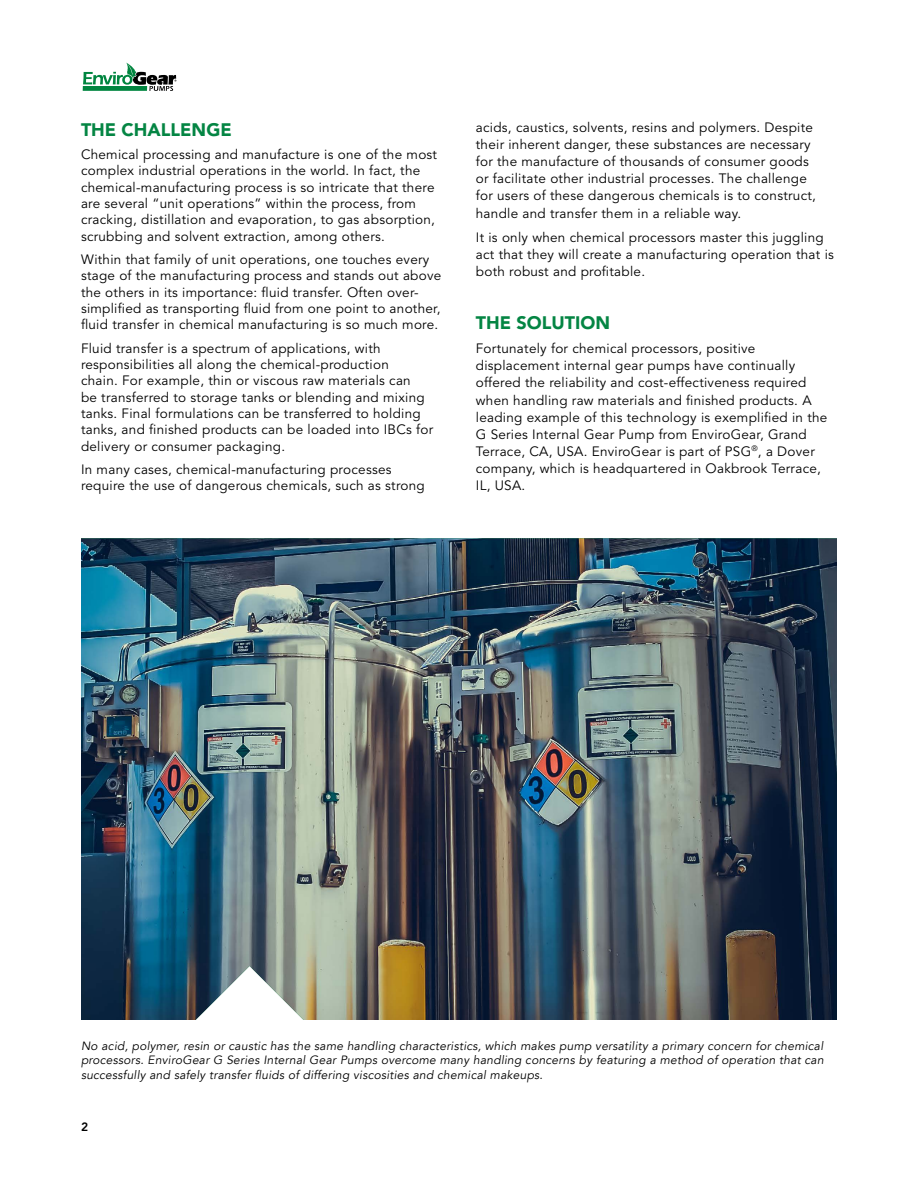
<style>
.page{position:relative;width:918px;height:1188px;background:#fff}
.page>*{position:absolute;margin:0;border:0;box-sizing:border-box;transform-origin:0 0}
.t1{font:900 18px "Avenir";color:#048543}
.t2{font:13.5px/16.4px "Avenir";letter-spacing:.02em;color:#000}
.t3{font:italic 12px/14.4px "Avenir LT";letter-spacing:.02em;color:#000;text-align:justify}
.t4{font:800 12px "Avenir";color:#000}
</style>
<div class="page">
<img style="left:81px;top:538px;width:756px;height:482px">
<svg style="left:83px;top:63px;width:93px;height:28px"></svg>
<h1 class="t1" style="left:81px;top:119px;width:152px">THE CHALLENGE</h1>
<p class="t2" style="left:81px;top:146px;width:358px">Chemical processing and manufacture is one of the most complex industrial operations in the world. In fact, the chemical-manufacturing process is so intricate that there are several “unit operations” within the process, from cracking, distillation and evaporation, to gas absorption, scrubbing and solvent extraction, among others.</p>
<p class="t2" style="left:81px;top:251px;width:362px">Within that family of unit operations, one touches every stage of the manufacturing process and stands out above the others in its importance: fluid transfer. Often over&shy;simplified as transporting fluid from one point to another, fluid transfer in chemical manufacturing is so much more.</p>
<p class="t2" style="left:81px;top:340px;width:354px">Fluid transfer is a spectrum of applications, with responsibilities all along the chemical-production<br>chain. For example, thin or viscous raw materials can<br>be transferred to storage tanks or blending and mixing tanks. Final formulations can be transferred to holding tanks, and finished products can be loaded into IBCs for delivery or consumer packaging.</p>
<p class="t2" style="left:81px;top:461px;width:345px">In many cases, chemical-manufacturing processes require the use of dangerous chemicals, such as strong</p>
<p class="t2" style="left:476px;top:119px;width:342px;line-height:17.1px">acids, caustics, solvents, resins and polymers. Despite their inherent danger, these substances are necessary for the manufacture of thousands of consumer goods or facilitate other industrial processes. The challenge for users of these dangerous chemicals is to construct, handle and transfer them in a reliable way.</p>
<p class="t2" style="left:476px;top:229px;width:360px;line-height:17.1px">It is only when chemical processors master this juggling act that they will create a manufacturing operation that is both robust and profitable.</p>
<h1 class="t1" style="left:476px;top:312px;width:136px">THE SOLUTION</h1>
<p class="t2" style="left:476px;top:340px;width:353px;line-height:17.1px">Fortunately for chemical processors, positive displacement internal gear pumps have continually offered the reliability and cost-effectiveness required when handling raw materials and finished products. A leading example of this technology is exemplified in the G Series Internal Gear Pump from EnviroGear, Grand Terrace, CA, USA. EnviroGear is part of PSG<sup>®</sup>, a Dover company, which is headquartered in Oakbrook Terrace, IL, USA.</p>
<p class="t3" style="left:81px;top:1039px;width:744px">No acid, polymer, resin or caustic has the same handling characteristics, which makes pump versatility a primary concern for chemical processors. EnviroGear G Series Internal Gear Pumps overcome many handling concerns by featuring a method of operation that can successfully and safely transfer fluids of differing viscosities and chemical makeups.</p>
<p class="t4" style="left:81px;top:1119px;width:9px">2</p>
</div>
